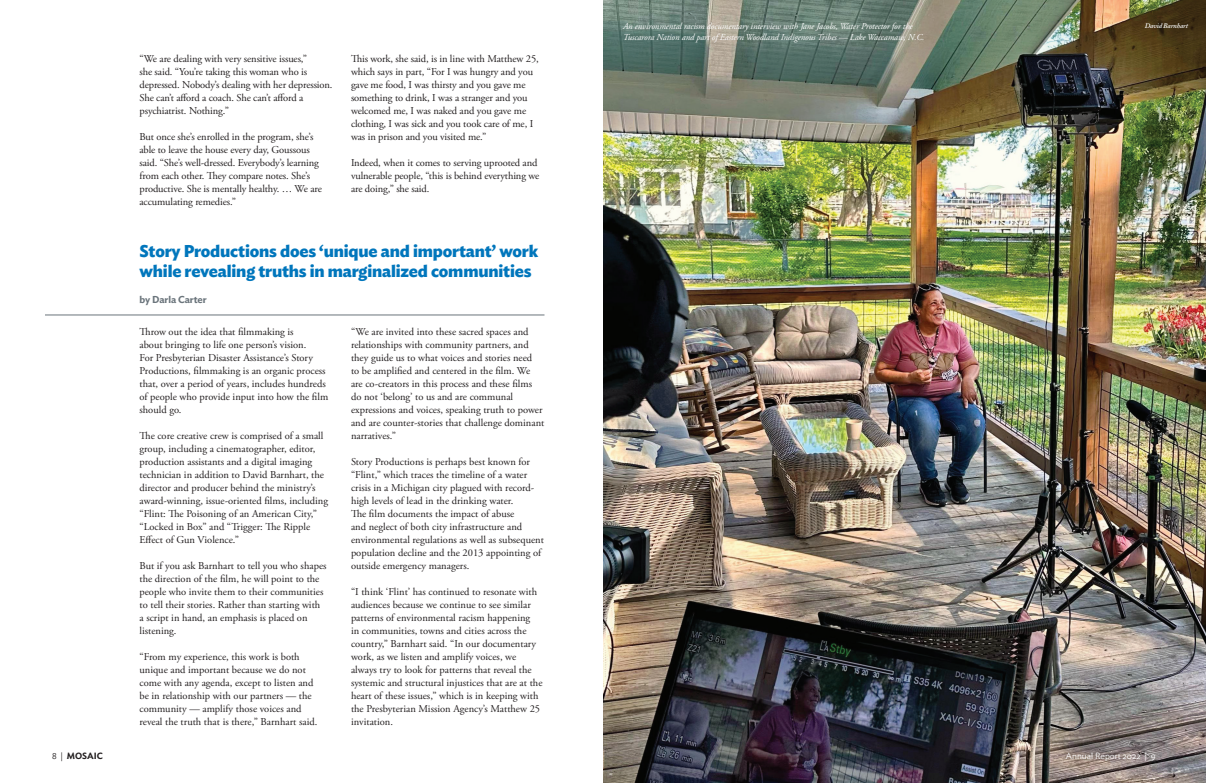
<style>
.page{position:relative;width:1206px;height:783px;background:#fff}
.page>*{position:absolute;margin:0;border:0;box-sizing:border-box;transform-origin:0 0}
.t1{font:700 17px/20px "Ideal Sans";letter-spacing:-.01em;color:#0076bc}
.t2{font:10.5px/13px "Adobe Garamond Pro";color:#231f20}
.t3{font:600 10px "Ideal Sans";letter-spacing:-.01em;color:#6a747b}
.t4{font:italic 9px "Adobe Garamond Pro";letter-spacing:-.01em;color:#fff}
.t5{font:300 9px "Ideal Sans";color:#fff}
.t6{font:600 9px "Ideal Sans";color:#231f20}
.t7{font:italic 600 7px "Adobe Caslon Pro";letter-spacing:-.02em;color:#fff}
.s1{font-weight:300}
</style>
<div class="page">
<img style="left:603px;top:0;width:603px;height:783px">
<hr style="left:45px;top:315px;width:499px;height:1px;background:#6a747b">
<p class="t2" style="left:140px;top:52px;width:195px">“We are dealing with very sensitive issues,”<br>she said. “You’re taking this woman who is depressed. Nobody’s dealing with her depression.<br>She can’t afford a coach. She can’t afford a psychiatrist. Nothing.”</p>
<p class="t2" style="left:140px;top:130px;width:184px">But once she’s enrolled in the program, she’s able to leave the house every day, Goussous said. “She’s well-dressed. Everybody’s learning from each other. They compare notes. She’s productive. She is mentally healthy. … We are accumulating remedies.”</p>
<p class="t2" style="left:351px;top:52px;width:189px">This work, she said, is in line with Matthew 25, which says in part, “For I was hungry and you gave me food, I was thirsty and you gave me something to drink, I was a stranger and you welcomed me, I was naked and you gave me clothing, I was sick and you took care of me, I was in prison and you visited me.”</p>
<p class="t2" style="left:351px;top:156px;width:190px">Indeed, when it comes to serving uprooted and vulnerable people, “this is behind everything we are doing,” she said.</p>
<h1 class="t1" style="left:140px;top:240px;width:400px">Story Productions does ‘unique and important’ work while revealing truths in marginalized communities</h1>
<p class="t3" style="left:140px;top:292px;width:69px">by Darla Carter</p>
<p class="t2" style="left:140px;top:325px;width:190px">Throw out the idea that filmmaking is<br>about bringing to life one person’s vision.<br>For Presbyterian Disaster Assistance’s Story Productions, filmmaking is an organic process that, over a period of years, includes hundreds of people who provide input into how the film should go.</p>
<p class="t2" style="left:140px;top:429px;width:190px">The core creative crew is comprised of a small group, including a cinematographer, editor, production assistants and a digital imaging technician in addition to David Barnhart, the director and producer behind the ministry’s award-winning, issue-oriented films, including “Flint: The Poisoning of an American City,” “Locked in Box” and “Trigger: The Ripple Effect of Gun Violence.”</p>
<p class="t2" style="left:140px;top:559px;width:189px">But if you ask Barnhart to tell you who shapes the direction of the film, he will point to the people who invite them to their communities to tell their stories. Rather than starting with a script in hand, an emphasis is placed on listening.</p>
<p class="t2" style="left:140px;top:650px;width:179px">“From my experience, this work is both unique and important because we do not come with any agenda, except to listen and be in relationship with our partners — the community — amplify those voices and reveal the truth that is there,” Barnhart said.</p>
<p class="t2" style="left:351px;top:325px;width:195px">“We are invited into these sacred spaces and relationships with community partners, and they guide us to what voices and stories need<br>to be amplified and centered in the film. We are co-creators in this process and these films do not ‘belong’ to us and are communal expressions and voices, speaking truth to power and are counter-stories that challenge dominant narratives.”</p>
<p class="t2" style="left:351px;top:455px;width:194px">Story Productions is perhaps best known for “Flint,” which traces the timeline of a water crisis in a Michigan city plagued with record&shy;high levels of lead in the drinking water.<br>The film documents the impact of abuse<br>and neglect of both city infrastructure and environmental regulations as well as subsequent population decline and the 2013 appointing of outside emergency managers.</p>
<p class="t2" style="left:351px;top:585px;width:193px">“I think ‘Flint’ has continued to resonate with audiences because we continue to see similar patterns of environmental racism happening<br>in communities, towns and cities across the country,” Barnhart said. “In our documentary work, as we listen and amplify voices, we always try to look for patterns that reveal the systemic and structural injustices that are at the heart of these issues,” which is in keeping with the Presbyterian Mission Agency’s Matthew 25 invitation.</p>
<p class="t4" style="left:623px;top:21px;width:291px">An environmental racism documentary interview with Jane Jacobs, Water Protector for the</p>
<p class="t7" style="left:1145px;top:21px;width:45px">David Barnhart</p>
<p class="t4" style="left:623px;top:32px;width:303px">Tuscarora Nation and part of Eastern Woodland Indigenous Tribes — Lake Waccamaw, N.C.</p>
<p class="t6" style="left:52px;top:749px;width:52px"><span class="s1">8 |</span> MOSAIC</p>
<p class="t5" style="left:1066px;top:749px;width:91px">Annual Report 2022 | 9</p>
</div>
